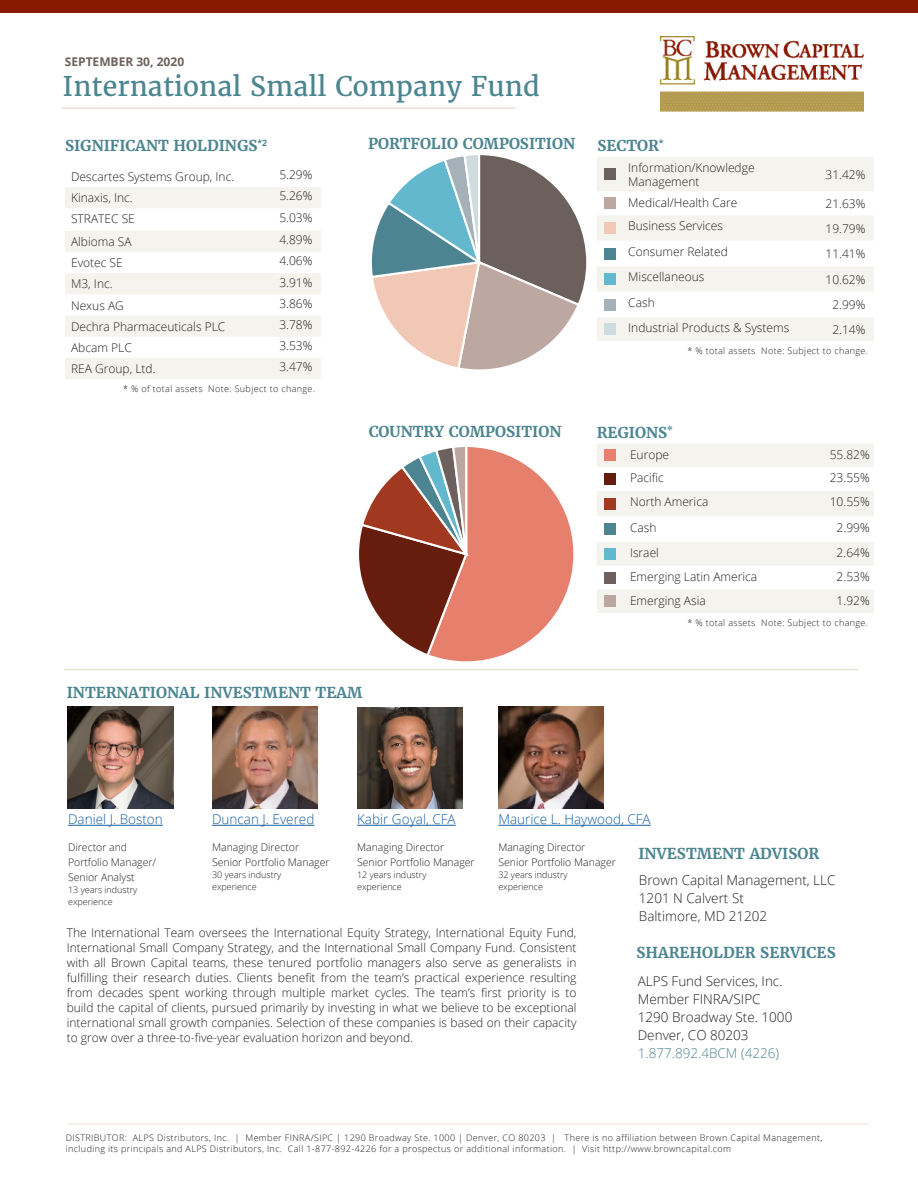
<style>
.page{position:relative;width:918px;height:1188px;background:#fff}
.page>*{position:absolute;margin:0;border:0;box-sizing:border-box;transform-origin:0 0}
.t1{font:27px "Merriweather";color:#4b8590}
.t2{font:700 15px "Merriweather";color:#4b8590}
.t3{font:300 13.5px "Open Sans";color:#231f20}
.t4{font:300 13.5px "Open Sans";color:#175d9e}
.t5{font:300 13.5px/18px "Open Sans";color:#4b8590}
.t6{font:300 12px/15px "Open Sans";color:#231f20;text-align:justify}
.t7{font:700 12px "Open Sans";color:#6c615d}
.t8{font:300 10.5px/15px "Open Sans";color:#231f20}
.t9{font:300 9px "Open Sans";letter-spacing:.04em;color:#231f20}
.t10{font:300 9px/12px "Open Sans";color:#231f20}
.s1{color:#231f20}
</style>
<div class="page">
<hr style="left:67px;top:1124px;width:802px;height:1px;background:#c7bd9f">
<div style="left:0;top:0;width:918px;height:13px;background:#891a02"></div>
<hr style="left:61px;top:107px;width:455px;height:2px;background:#c7bd9f">
<hr style="left:64px;top:669px;width:794px;height:1px;background:#c7bd9f">
<img style="left:661px;top:37px;width:203px;height:75px">
<div style="left:597px;top:444px;width:277px;height:169px;background:#f5f3ed"></div>
<svg style="left:597px;top:467px;width:277px;height:122px"></svg>
<div style="left:605px;top:450px;width:11px;height:11px;background:#e67f6c"></div>
<div style="left:605px;top:473px;width:11px;height:12px;background:#661d0e"></div>
<div style="left:605px;top:498px;width:11px;height:12px;background:#a13920"></div>
<div style="left:605px;top:523px;width:11px;height:12px;background:#4c8491"></div>
<div style="left:605px;top:548px;width:11px;height:12px;background:#62b9cd"></div>
<div style="left:605px;top:572px;width:11px;height:11px;background:#6c615d"></div>
<div style="left:605px;top:595px;width:11px;height:12px;background:#bba7a0"></div>
<svg style="left:65px;top:187px;width:256px;height:192px;fill:#f5f3ed"></svg>
<div style="left:597px;top:157px;width:277px;height:184px;background:#f5f3ed"></div>
<svg style="left:597px;top:192px;width:277px;height:125px"></svg>
<div style="left:605px;top:168px;width:11px;height:12px;background:#6c605d"></div>
<div style="left:605px;top:198px;width:11px;height:11px;background:#bca8a1"></div>
<div style="left:605px;top:222px;width:11px;height:12px;background:#f1c7b6"></div>
<div style="left:605px;top:248px;width:11px;height:11px;background:#4d8491"></div>
<div style="left:605px;top:273px;width:11px;height:12px;background:#64b8cd"></div>
<div style="left:605px;top:299px;width:11px;height:11px;background:#a4b1b9"></div>
<div style="left:605px;top:323px;width:11px;height:12px;background:#cedcdf"></div>
<hr style="left:212px;top:825px;width:102px;height:1px;background:#175d9e">
<hr style="left:498px;top:825px;width:153px;height:1px;background:#175d9e">
<img style="left:498px;top:706px;width:106px;height:102px">
<img style="left:212px;top:707px;width:105px;height:101px">
<hr style="left:357px;top:825px;width:99px;height:1px;background:#175d9e">
<img style="left:357px;top:708px;width:105px;height:100px">
<hr style="left:68px;top:825px;width:95px;height:1px;background:#175d9e">
<img style="left:67px;top:707px;width:106px;height:101px">
<svg style="left:371px;top:155px;width:216px;height:215px"></svg>
<svg style="left:359px;top:447px;width:215px;height:215px"></svg>
<p class="t7" style="left:65px;top:53px;width:121px">SEPTEMBER 30, 2020</p>
<p class="t1" style="left:63px;top:69px;width:479px">International Small Company Fund</p>
<p class="t2" style="left:65px;top:136px;width:204px">SIGNIFICANT HOLDINGS<sup>*2</sup></p>
<p class="t6" style="left:71px;top:169px;width:165px">Descartes Systems Group, Inc.</p>
<p class="t6" style="left:279px;top:167px;width:35px">5.29%</p>
<p class="t6" style="left:71px;top:190px;width:63px">Kinaxis, Inc.</p>
<p class="t6" style="left:279px;top:188px;width:35px">5.26%</p>
<p class="t6" style="left:71px;top:211px;width:65px">STRATEC SE</p>
<p class="t6" style="left:279px;top:210px;width:35px">5.03%</p>
<p class="t6" style="left:71px;top:234px;width:62px">Albioma SA</p>
<p class="t6" style="left:279px;top:232px;width:35px">4.89%</p>
<p class="t6" style="left:71px;top:255px;width:53px">Evotec SE</p>
<p class="t6" style="left:279px;top:253px;width:35px">4.06%</p>
<p class="t6" style="left:71px;top:276px;width:43px">M3, Inc.</p>
<p class="t6" style="left:279px;top:275px;width:35px">3.91%</p>
<p class="t6" style="left:71px;top:297px;width:54px">Nexus AG</p>
<p class="t6" style="left:279px;top:296px;width:35px">3.86%</p>
<p class="t6" style="left:71px;top:319px;width:156px">Dechra Pharmaceuticals PLC</p>
<p class="t6" style="left:279px;top:317px;width:35px">3.78%</p>
<p class="t6" style="left:71px;top:340px;width:62px">Abcam PLC</p>
<p class="t6" style="left:279px;top:338px;width:35px">3.53%</p>
<p class="t6" style="left:71px;top:361px;width:86px">REA Group, Ltd.</p>
<p class="t6" style="left:279px;top:359px;width:35px">3.47%</p>
<p class="t9" style="left:123px;top:383px;width:193px">* % of total assets Note: Subject to change.</p>
<p class="t2" style="left:368px;top:134px;width:209px">PORTFOLIO COMPOSITION</p>
<p class="t2" style="left:369px;top:422px;width:194px">COUNTRY COMPOSITION</p>
<p class="t2" style="left:597px;top:136px;width:68px">SECTOR<sup>*</sup></p>
<p class="t6" style="left:628px;top:161px;width:128px;line-height:13.5px">Information/Knowledge<br>Management</p>
<p class="t6" style="left:826px;top:167px;width:41px">31.42%</p>
<p class="t6" style="left:628px;top:195px;width:111px">Medical/Health Care</p>
<p class="t6" style="left:826px;top:196px;width:41px">21.63%</p>
<p class="t6" style="left:628px;top:218px;width:96px">Business Services</p>
<p class="t6" style="left:826px;top:220px;width:41px">19.79%</p>
<p class="t6" style="left:628px;top:244px;width:101px">Consumer Related</p>
<p class="t6" style="left:826px;top:246px;width:41px">11.41%</p>
<p class="t6" style="left:628px;top:269px;width:78px">Miscellaneous</p>
<p class="t6" style="left:826px;top:271px;width:41px">10.62%</p>
<p class="t6" style="left:628px;top:295px;width:28px">Cash</p>
<p class="t6" style="left:832px;top:297px;width:35px">2.99%</p>
<p class="t6" style="left:628px;top:320px;width:162px">Industrial Products &amp; Systems</p>
<p class="t6" style="left:832px;top:322px;width:35px">2.14%</p>
<p class="t9" style="left:687px;top:344px;width:182px">* % total assets Note: Subject to change.</p>
<p class="t2" style="left:597px;top:423px;width:78px">REGIONS<sup>*</sup></p>
<p class="t6" style="left:630px;top:447px;width:41px">Europe</p>
<p class="t6" style="left:830px;top:447px;width:41px">55.82%</p>
<p class="t6" style="left:630px;top:470px;width:35px">Pacific</p>
<p class="t6" style="left:830px;top:470px;width:41px">23.55%</p>
<p class="t6" style="left:630px;top:494px;width:80px">North America</p>
<p class="t6" style="left:830px;top:494px;width:41px">10.55%</p>
<p class="t6" style="left:630px;top:519px;width:28px">Cash</p>
<p class="t6" style="left:837px;top:519px;width:35px">2.99%</p>
<p class="t6" style="left:630px;top:545px;width:30px">Israel</p>
<p class="t6" style="left:837px;top:545px;width:35px">2.64%</p>
<p class="t6" style="left:630px;top:569px;width:129px">Emerging Latin America</p>
<p class="t6" style="left:837px;top:569px;width:35px">2.53%</p>
<p class="t6" style="left:630px;top:592px;width:77px">Emerging Asia</p>
<p class="t6" style="left:837px;top:592px;width:35px">1.92%</p>
<p class="t9" style="left:687px;top:617px;width:182px">* % total assets Note: Subject to change.</p>
<p class="t2" style="left:67px;top:683px;width:297px">INTERNATIONAL INVESTMENT TEAM</p>
<p class="t4" style="left:68px;top:810px;width:96px">Daniel J. Boston</p>
<p class="t8" style="left:68px;top:840px;width:90px">Director and<br>Portfolio Manager/</p>
<p class="t8" style="left:68px;top:870px;width:68px">Senior Analyst</p>
<p class="t10" style="left:68px;top:884px;width:71px">13 years industry</p>
<p class="t10" style="left:68px;top:896px;width:46px">experience</p>
<p class="t4" style="left:212px;top:810px;width:104px">Duncan J. Evered</p>
<p class="t8" style="left:212px;top:840px;width:89px">Managing Director</p>
<p class="t8" style="left:212px;top:855px;width:119px">Senior Portfolio Manager</p>
<p class="t10" style="left:212px;top:869px;width:71px">30 years industry</p>
<p class="t10" style="left:212px;top:881px;width:46px">experience</p>
<p class="t4" style="left:357px;top:810px;width:100px">Kabir Goyal, CFA</p>
<p class="t8" style="left:357px;top:840px;width:119px">Managing Director<br>Senior Portfolio Manager</p>
<p class="t10" style="left:357px;top:869px;width:71px">12 years industry experience</p>
<p class="t4" style="left:498px;top:810px;width:154px">Maurice L. Haywood, CFA</p>
<p class="t8" style="left:498px;top:840px;width:89px">Managing Director</p>
<p class="t8" style="left:498px;top:855px;width:119px">Senior Portfolio Manager</p>
<p class="t10" style="left:498px;top:869px;width:71px">32 years industry experience</p>
<p class="t2" style="left:638px;top:844px;width:182px">INVESTMENT ADVISOR</p>
<p class="t3" style="left:639px;top:871px;width:198px">Brown Capital Management, LLC</p>
<p class="t3" style="left:639px;top:889px;width:106px">1201 N Calvert St</p>
<p class="t3" style="left:639px;top:907px;width:130px">Baltimore, MD 21202</p>
<p class="t2" style="left:637px;top:943px;width:201px">SHAREHOLDER SERVICES</p>
<p class="t6" style="left:67px;top:925px;width:511px">The International Team oversees the International Equity Strategy, International Equity Fund, International Small Company Strategy, and the International Small Company Fund. Consistent with all Brown Capital teams, these tenured portfolio managers also serve as generalists in fulfilling their research duties. Clients benefit from the team’s practical experience resulting from decades spent working through multiple market cycles. The team’s first priority is to build the capital of clients, pursued primarily by investing in what we believe to be exceptional international small growth companies. Selection of these companies is based on their capacity to grow over a three-to-five-year evaluation horizon and beyond.</p>
<p class="t3" style="left:638px;top:972px;width:146px">ALPS Fund Services, Inc.</p>
<p class="t3" style="left:638px;top:990px;width:124px">Member FINRA/SIPC</p>
<p class="t3" style="left:638px;top:1008px;width:156px">1290 Broadway Ste. 1000</p>
<p class="t5" style="left:638px;top:1026px;width:143px"><span class="s1">Denver, CO 80203<br></span>1.877.892.4BCM (4226)</p>
<p class="t9" style="left:66px;top:1132px;width:758px">DISTRIBUTOR: ALPS Distributors, Inc. | Member FINRA/SIPC | 1290 Broadway Ste. 1000 | Denver, CO 80203 | There is no affiliation between Brown Capital Management,</p>
<p class="t9" style="left:66px;top:1143px;width:667px">including its principals and ALPS Distributors, Inc. Call 1-877-892-4226 for a prospectus or additional information. | Visit http://www.browncapital.com</p>
</div>
